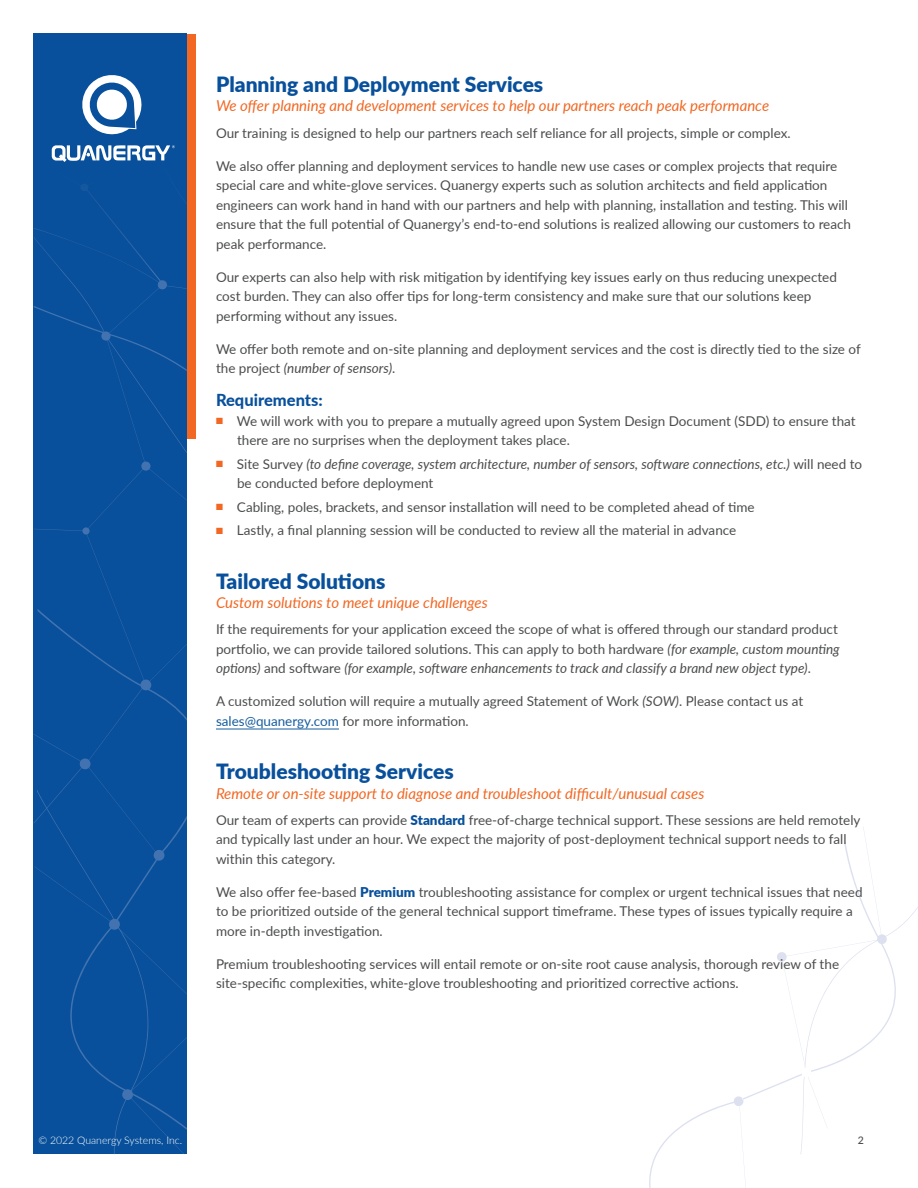
<style>
.page{position:relative;width:918px;height:1188px;background:#fff}
.page>*{position:absolute;margin:0;border:0;box-sizing:border-box;transform-origin:0 0}
.t1{font:900 21px "Lato";color:#08509b}
.t2{font:800 16.5px "Lato";color:#08509b}
.t3{font:italic 15px "Lato";color:#f26722}
.t4{font:13.5px/19.5px "Lato";color:#4b4c4d}
.t5{font:italic 13.5px/19.5px "Lato";color:#4b4c4d}
.t6{font:300 10.5px "Lato";color:#fff}
.t7{font:500 10.5px "Lato";color:#4b4c4d}
.s1{font-style:italic}
.s2{color:#f26722}
.s3{font-style:normal}
.s4{color:#175d9e}
.s5{font-weight:900;color:#08509b}
</style>
<div class="page">
<div style="left:34px;top:269px;width:153px;height:885px;background:#08509b"></div>
<svg style="left:749px;top:827px;width:169px;height:327px"></svg>
<svg style="left:649px;top:1096px;width:104px;height:92px"></svg>
<div style="left:34px;top:34px;width:153px;height:235px;background:#08509b"></div>
<hr style="left:216px;top:729px;width:123px;height:1px;background:#175d9e">
<svg style="left:82px;top:75px;width:60px;height:60px"></svg>
<svg style="left:52px;top:145px;width:123px;height:17px"></svg>
<div style="left:187px;top:34px;width:8px;height:405px;background:#f26722"></div>
<p class="t1" style="left:216px;top:69px;width:329px">Planning and Deployment Services</p>
<p class="t3" style="left:216px;top:95px;width:555px">We offer planning and development services to help our partners reach peak performance</p>
<p class="t4" style="left:216px;top:122px;width:576px">Our training is designed to help our partners reach self reliance for all projects, simple or complex.</p>
<p class="t4" style="left:216px;top:155px;width:637px">We also offer planning and deployment services to handle new use cases or complex projects that require special care and white-glove services. Quanergy experts such as solution architects and field application engineers can work hand in hand with our partners and help with planning, installation and testing. This will ensure that the full potential of Quanergy’s end-to-end solutions is realized allowing our customers to reach peak performance.</p>
<p class="t4" style="left:216px;top:266px;width:622px">Our experts can also help with risk mitigation by identifying key issues early on thus reducing unexpected cost burden. They can also offer tips for long-term consistency and make sure that our solutions keep performing without any issues.</p>
<p class="t4" style="left:216px;top:338px;width:646px">We offer both remote and on-site planning and deployment services and the cost is directly tied to the size of the project <span class="s1">(number of sensors)</span>.</p>
<p class="t2" style="left:216px;top:388px;width:108px">Requirements:</p>
<p class="t4" style="left:237px;top:410px;width:620px;text-indent:-21px"><span class="s2">■</span> We will work with you to prepare a mutually agreed upon System Design Document (SDD) to ensure that there are no surprises when the deployment takes place.</p>
<p class="t5" style="left:237px;top:454px;width:627px;text-indent:-21px"><span class="s2">■</span> <span class="s3">Site Survey</span> (to define coverage, system architecture, number of sensors, software connections, etc.) <span class="s3">will need to be conducted before deployment</span></p>
<p class="t4" style="left:216px;top:497px;width:540px"><span class="s2">■</span> Cabling, poles, brackets, and sensor installation will need to be completed ahead of time</p>
<p class="t4" style="left:216px;top:520px;width:522px"><span class="s2">■</span> Lastly, a final planning session will be conducted to review all the material in advance</p>
<p class="t1" style="left:216px;top:565px;width:171px">Tailored Solutions</p>
<p class="t3" style="left:216px;top:592px;width:273px">Custom solutions to meet unique challenges</p>
<p class="t4" style="left:216px;top:619px;width:625px">If the requirements for your application exceed the scope of what is offered through our standard product portfolio, we can provide tailored solutions. This can apply to both hardware <span class="s1">(for example, custom mounting options)</span> and software <span class="s1">(for example, software enhancements to track and classify a brand new object type)</span>.</p>
<p class="t4" style="left:216px;top:691px;width:589px">A customized solution will require a mutually agreed Statement of Work <span class="s1">(SOW)</span>. Please contact us at <span class="s4">sales@quanergy.com</span> for more information.</p>
<p class="t1" style="left:216px;top:756px;width:239px">Troubleshooting Services</p>
<p class="t3" style="left:216px;top:782px;width:490px">Remote or on-site support to diagnose and troubleshoot difficult/unusual cases</p>
<p class="t4" style="left:216px;top:810px;width:646px">Our team of experts can provide <span class="s5">Standard</span> free-of-charge technical support. These sessions are held remotely and typically last under an hour. We expect the majority of post-deployment technical support needs to fall within this category.</p>
<p class="t4" style="left:216px;top:882px;width:648px">We also offer fee-based <span class="s5">Premium</span> troubleshooting assistance for complex or urgent technical issues that need to be prioritized outside of the general technical support timeframe. These types of issues typically require a more in-depth investigation.</p>
<p class="t4" style="left:216px;top:954px;width:625px">Premium troubleshooting services will entail remote or on-site root cause analysis, thorough review of the site-specific complexities, white-glove troubleshooting and prioritized corrective actions.</p>
<p class="t6" style="left:38px;top:1133px;width:145px">© 2022 Quanergy Systems, Inc.</p>
<p class="t7" style="left:858px;top:1132px;width:8px">2</p>
</div>
